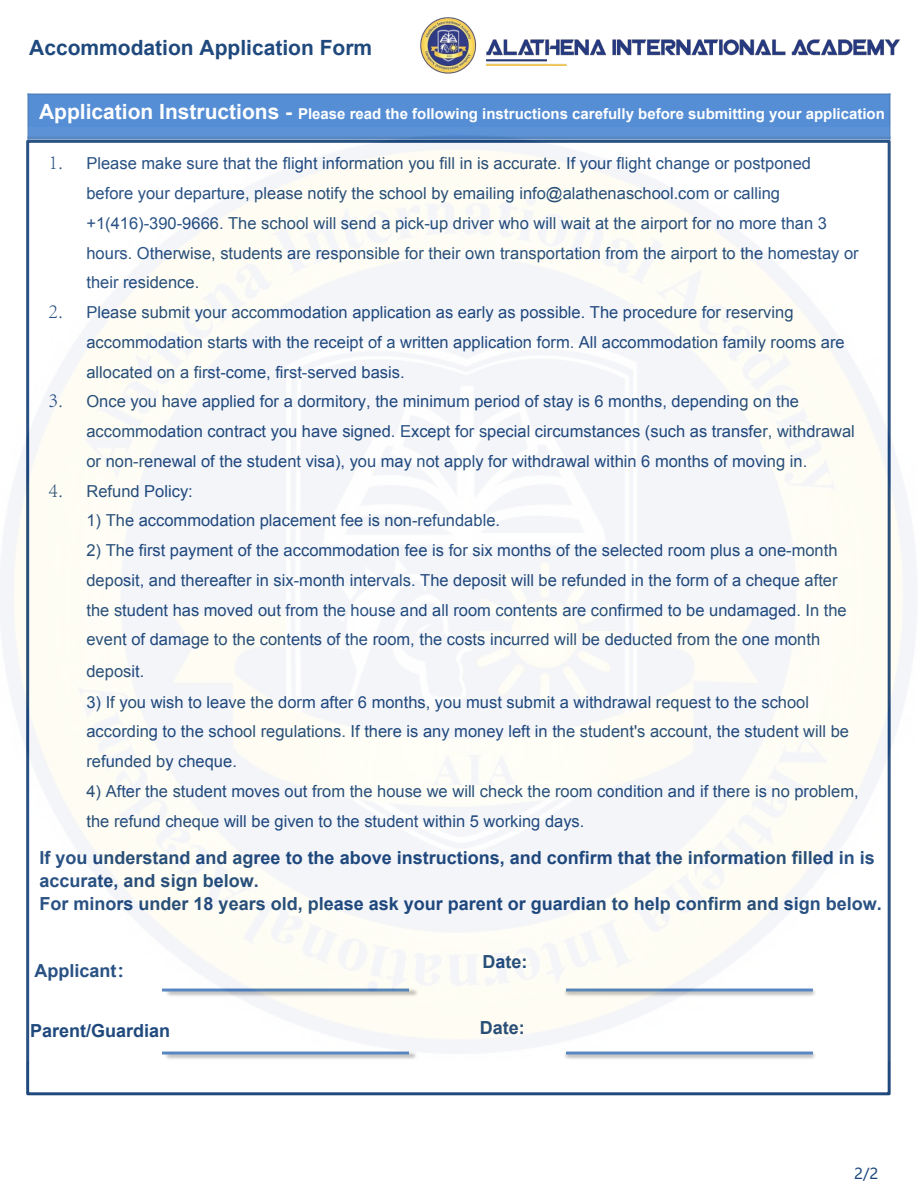
<style>
.page{position:relative;width:918px;height:1188px;background:#fff}
.page>*{position:absolute;margin:0;border:0;box-sizing:border-box;transform-origin:0 0}
.t1{font:700 21px "Arial";color:#1f497d}
.t2{font:700 18px/23.4px "Arial";color:#1f497d}
.t3{font:16.5px/29.7px "Arial";color:#1f497d}
.t4{font:700 15px "Arial";color:#fff}
.t5{font:15px "Microsoft Ya Hei";color:#1f497d}
.s1{font-size:21px}
.s2{font-family:"Adobe Song Std";font-weight:300;font-size:21px}
.s3{font-family:"Microsoft Ya Hei"}
</style>
<div class="page">
<div style="left:28px;top:94px;width:862px;height:44px;background:#558ed5"></div>
<hr style="left:28px;top:94px;width:1px;height:46px;background:#4f81bd">
<hr style="left:889px;top:94px;width:1px;height:46px;background:#4f81bd">
<hr style="left:28px;top:94px;width:862px;height:1px;background:#4f81bd">
<div style="left:26px;top:140px;width:865px;height:955px;background:#fff;border:3px solid #1f497d"></div>
<img style="left:420px;top:17px;width:56px;height:57px">
<img style="left:487px;top:39px;width:413px;height:27px">
<img style="left:0;top:127px;width:917px;height:934px">
<p class="t1" style="left:29px;top:33px;width:345px">Accommodation Application Form</p>
<p class="t4" style="left:39px;top:104px;width:847px"><span class="s1">Application Instructions -</span> Please read the following instructions carefully before submitting your application</p>
<p class="t3" style="left:86px;top:149px;width:774px;text-indent:-38px"><span class="s2">1.</span> Please make sure that the flight information you fill in is accurate. If your flight change or postponed before your departure, please notify the school by emailing info@alathenaschool.com or calling +1(416)-390-9666. The school will send a pick-up driver who will wait at the airport for no more than 3 hours. Otherwise, students are responsible for their own transportation from the airport to the homestay or their residence.</p>
<p class="t3" style="left:86px;top:298px;width:760px;text-indent:-38px"><span class="s2">2.</span> Please submit your accommodation application as early as possible. The procedure for reserving accommodation starts with the receipt of a written application form. All accommodation family rooms are allocated on a first-come, first-served basis.</p>
<p class="t3" style="left:86px;top:387px;width:770px;text-indent:-38px"><span class="s2">3.</span> Once you have applied for a dormitory, the minimum period of stay is 6 months, depending on the accommodation contract you have signed. Except for special circumstances (such as transfer, withdrawal or non-renewal of the student visa), you may not apply for withdrawal within 6 months of moving in.</p>
<p class="t3" style="left:49px;top:476px;width:146px"><span class="s2">4.</span> Refund Policy:</p>
<p class="t3" style="left:86px;top:506px;width:415px">1) The accommodation placement fee is non-refundable.</p>
<p class="t3" style="left:86px;top:536px;width:762px">2) The first payment of the accommodation fee is for six months of the selected room plus a one-month deposit, and thereafter in six-month intervals. The deposit will be refunded in the form of a cheque after the student has moved out from the house and all room contents are confirmed to be undamaged. In the event of damage to the contents of the room, the costs incurred will be deducted from the one month</p>
<p class="t3" style="left:86px;top:657px;width:59px">deposit.</p>
<p class="t3" style="left:86px;top:687px;width:764px">3) If you wish to leave the dorm after 6 months, you must submit a withdrawal request to the school according to the school regulations. If there is any money left in the student's account, the student will be refunded by cheque.</p>
<p class="t3" style="left:86px;top:776px;width:774px">4) After the student moves out from the house we will check the room condition and if there is no problem, the refund cheque will be given to the student within 5 working days.</p>
<p class="t2" style="left:40px;top:846px;width:844px">If you understand and agree to the above instructions, and confirm that the information filled in is accurate, and sign below.<br>For minors under 18 years old, please ask your parent or guardian to help confirm and sign below.</p>
<p class="t2" style="left:34px;top:960px;width:102px">Applicant<span class="s3">：</span></p>
<p class="t2" style="left:30px;top:1019px;width:142px">Parent/Guardian</p>
<p class="t2" style="left:483px;top:951px;width:46px">Date:</p>
<p class="t2" style="left:480px;top:1016px;width:46px">Date:</p>
<p class="t5" style="left:854px;top:1163px;width:26px">2/2</p>
</div>
